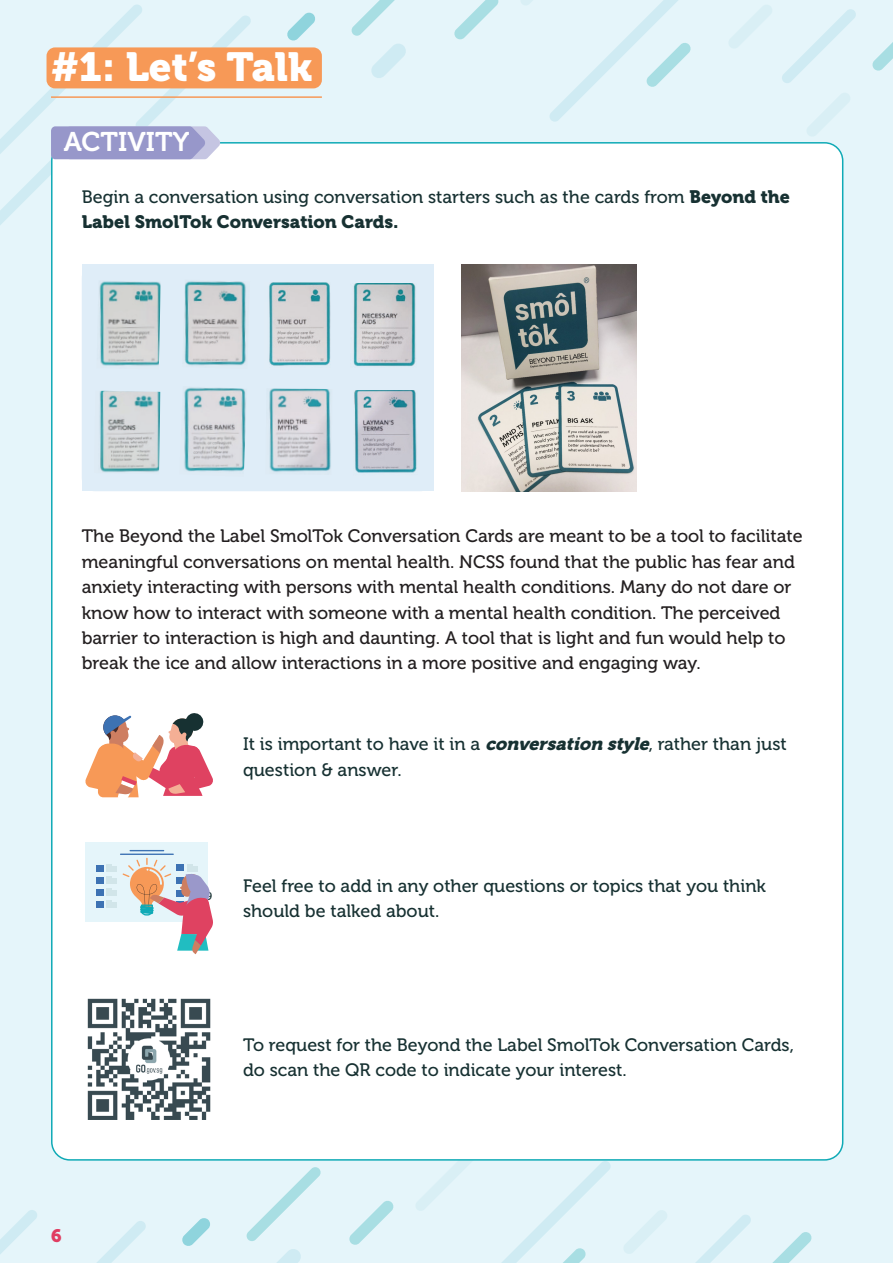
<style>
.page{position:relative;width:893px;height:1263px;background:#e5f5fa}
.page>*{position:absolute;margin:0;border:0;box-sizing:border-box;transform-origin:0 0}
.t1{font:40.35px "Museo 900";color:#fff}
.t2{font:26.85px "Museo 700";color:#fff}
.t3{font:18px/25.3px "Museo 500";color:#231f20}
.t4{font:18px/25.3px "Museo 500";color:#173132}
.t5{font:18px "Museo 900";color:#e03d61}
.s1{font-family:"Museo 900"}
.s2{font-family:"Museo 900";font-style:italic}
</style>
<div class="page">
<svg style="left:287px;top:12px;width:28px;height:29px"></svg>
<svg style="left:351px;top:0;width:44px;height:36px"></svg>
<svg style="left:371px;top:44px;width:35px;height:34px"></svg>
<svg style="left:729px;top:5px;width:43px;height:43px"></svg>
<svg style="left:782px;top:9px;width:111px;height:191px"></svg>
<svg style="left:454px;top:0;width:45px;height:40px"></svg>
<svg style="left:521px;top:0;width:170px;height:122px"></svg>
<svg style="left:182px;top:1218px;width:28px;height:28px"></svg>
<svg style="left:246px;top:1167px;width:75px;height:74px"></svg>
<svg style="left:277px;top:1249px;width:24px;height:14px"></svg>
<svg style="left:624px;top:1210px;width:43px;height:44px"></svg>
<svg style="left:695px;top:1215px;width:117px;height:48px"></svg>
<svg style="left:0;top:1210px;width:146px;height:53px"></svg>
<svg style="left:349px;top:1201px;width:45px;height:44px"></svg>
<svg style="left:416px;top:1161px;width:195px;height:102px"></svg>
<div style="left:47px;top:47px;width:275px;height:41px;background:#f79957;border-radius:9px"></div>
<hr style="left:51px;top:96px;width:271px;height:2px;background:#f79957">
<div style="left:52px;top:143px;width:791px;height:1017px;background:#fff;border-radius:18px"></div>
<svg style="left:0;top:5px;width:251px;height:289px"></svg>
<img style="left:461px;top:264px;width:175px;height:227px">
<img style="left:87px;top:998px;width:124px;height:121px">
<div style="left:82px;top:264px;width:351px;height:227px;background:#dfedf8;border-radius:13px"></div>
<img style="left:99px;top:281px;width:62px;height:85px">
<img style="left:184px;top:281px;width:62px;height:85px">
<img style="left:269px;top:282px;width:62px;height:84px">
<img style="left:353px;top:283px;width:63px;height:84px">
<img style="left:354px;top:390px;width:63px;height:83px">
<img style="left:269px;top:388px;width:62px;height:84px">
<img style="left:184px;top:387px;width:62px;height:85px">
<img style="left:99px;top:391px;width:61px;height:82px">
<svg style="left:85px;top:713px;width:128px;height:85px"></svg>
<div style="left:85px;top:843px;width:123px;height:79px;background:#e5f5fa"></div>
<svg style="left:107px;top:864px;width:10px;height:44px"></svg>
<div style="left:96px;top:865px;width:7px;height:6px;background:#3d72b3"></div>
<div style="left:96px;top:877px;width:7px;height:6px;background:#3d72b3"></div>
<div style="left:96px;top:889px;width:7px;height:6px;background:#3d72b3"></div>
<div style="left:96px;top:901px;width:7px;height:6px;background:#3d72b3"></div>
<hr style="left:130px;top:850px;width:34px;height:1px;background:#3d72b3">
<hr style="left:120px;top:853px;width:54px;height:2px;background:#3d72b3">
<svg style="left:123px;top:858px;width:90px;height:96px"></svg>
<p class="t1" style="left:51px;top:44px;width:263px">#1: Let’s Talk</p>
<p class="t2" style="left:64px;top:127px;width:127px">ACTIVITY</p>
<p class="t4" style="left:82px;top:184px;width:710px">Begin a conversation using conversation starters such as the cards from <span class="s1">Beyond the<br>Label SmolTok Conversation Cards.</span></p>
<p class="t3" style="left:82px;top:524px;width:722px">The Beyond the Label SmolTok Conversation Cards are meant to be a tool to facilitate meaningful conversations on mental health. NCSS found that the public has fear and anxiety interacting with persons with mental health conditions. Many do not dare or know how to interact with someone with a mental health condition. The perceived barrier to interaction is high and daunting. A tool that is light and fun would help to break the ice and allow interactions in a more positive and engaging way.</p>
<p class="t4" style="left:243px;top:732px;width:545px">It is important to have it in a <span class="s2">conversation style</span>, rather than just question &amp; answer.</p>
<p class="t4" style="left:243px;top:873px;width:524px">Feel free to add in any other questions or topics that you think should be talked about.</p>
<p class="t5" style="left:51px;top:1225px;width:12px">6</p>
<p class="t4" style="left:243px;top:1032px;width:552px">To request for the Beyond the Label SmolTok Conversation Cards, do scan the QR code to indicate your interest.</p>
</div>
